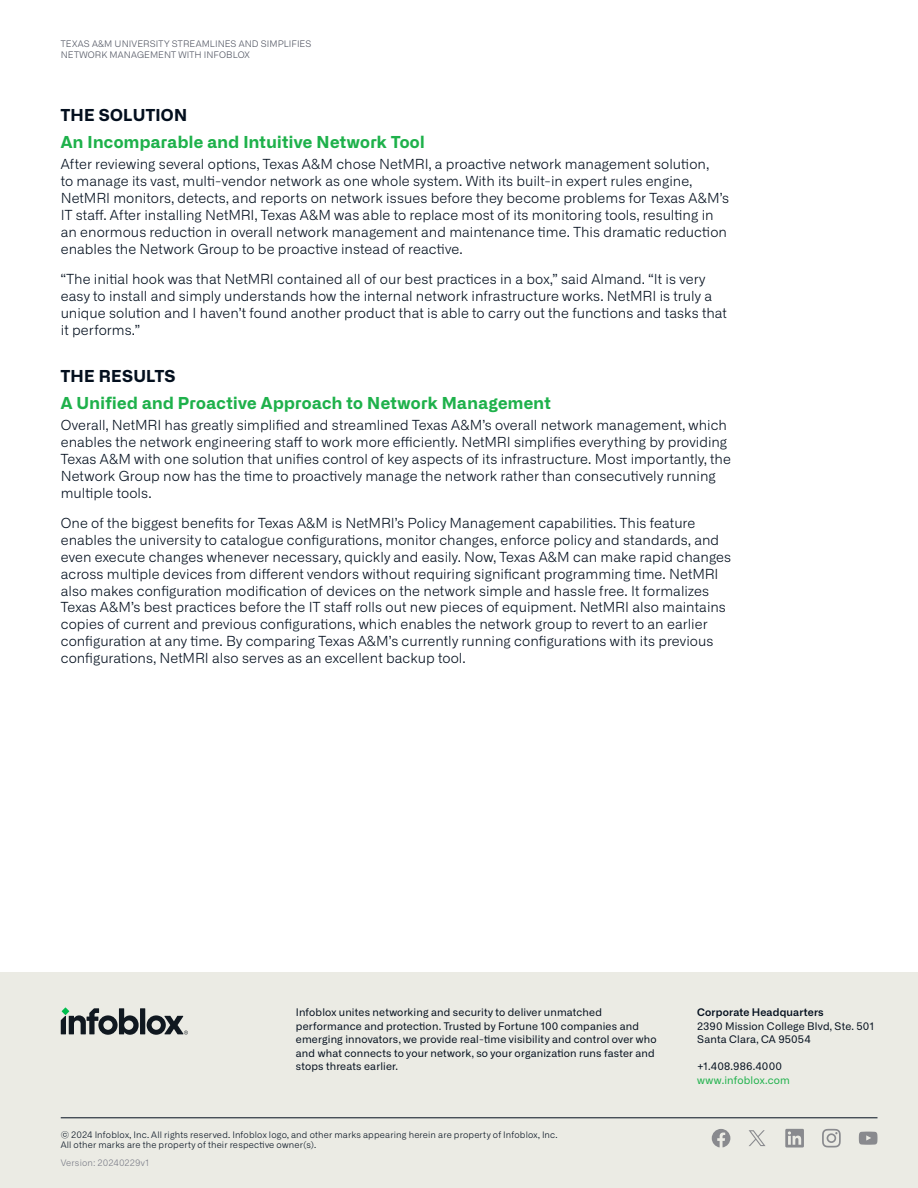
<style>
.page{position:relative;width:918px;height:1188px;background:#fff}
.page>*{position:absolute;margin:0;border:0;box-sizing:border-box;transform-origin:0 0}
.Heading_Level_1{font:700 16.5px "Alliance No.2";letter-spacing:.02em;color:#1eb14b}
.Section{font:700 16.5px "Alliance No.2";letter-spacing:.015em;color:#030f1e}
.Body_text{font:300 13.8px/16.8px "Alliance No.1";letter-spacing:.005em;color:#030f1e}
.t1{font:10.5px/13.5px "Alliance No.1";letter-spacing:.015em;color:#030f1e}
.t2{font:600 10.5px "Alliance No.1";letter-spacing:.015em;color:#030f1e}
.t3{font:10.5px "Alliance No.1";letter-spacing:.015em;color:#1eb14b}
.t4{font:300 9px/9.8px "Alliance No.1";letter-spacing:.02em;color:#030f1e}
.t5{font:300 9px/10.5px "Alliance No.1";letter-spacing:.01em;color:#4d515e}
.t6{font:300 9px "Alliance No.1";letter-spacing:.015em;color:#797b86}
</style>
<div class="page">
<div style="left:0;top:972px;width:918px;height:216px;background:#ebebe4"></div>
<div style="left:140px;top:1008px;width:5px;height:26px;background:#101820"></div>
<svg style="left:147px;top:1015px;width:41px;height:20px"></svg>
<svg style="left:61px;top:1008px;width:78px;height:27px"></svg>
<svg style="left:822px;top:1129px;width:19px;height:18px"></svg>
<svg style="left:859px;top:1132px;width:19px;height:13px"></svg>
<svg style="left:785px;top:1129px;width:19px;height:19px"></svg>
<svg style="left:712px;top:1129px;width:18px;height:18px"></svg>
<hr style="left:61px;top:1118px;width:817px;height:1px;background:#030f1e">
<svg style="left:749px;top:1130px;width:17px;height:16px"></svg>
<p class="t5" style="left:61px;top:39px;width:252px">TEXAS A&amp;M UNIVERSITY STREAMLINES AND SIMPLIFIES<br>NETWORK MANAGEMENT WITH INFOBLOX</p>
<p class="Section" style="left:61px;top:104px;width:128px">THE SOLUTION</p>
<p class="Heading_Level_1" style="left:61px;top:131px;width:365px">An Incomparable and Intuitive Network Tool</p>
<p class="Body_text" style="left:61px;top:156px;width:670px">After reviewing several options, Texas A&amp;M chose NetMRI, a proactive network management solution,<br>to manage its vast, multi-vendor network as one whole system. With its built-in expert rules engine, NetMRI monitors, detects, and reports on network issues before they become problems for Texas A&amp;M’s IT staff. After installing NetMRI, Texas A&amp;M was able to replace most of its monitoring tools, resulting in an enormous reduction in overall network management and maintenance time. This dramatic reduction enables the Network Group to be proactive instead of reactive.</p>
<p class="Body_text" style="left:61px;top:271px;width:668px">“The initial hook was that NetMRI contained all of our best practices in a box,” said Almand. “It is very easy to install and simply understands how the internal network infrastructure works. NetMRI is truly a unique solution and I haven’t found another product that is able to carry out the functions and tasks that it performs.”</p>
<p class="Section" style="left:61px;top:365px;width:116px">THE RESULTS</p>
<p class="Heading_Level_1" style="left:61px;top:392px;width:492px">A Unified and Proactive Approach to Network Management</p>
<p class="Body_text" style="left:61px;top:417px;width:672px">Overall, NetMRI has greatly simplified and streamlined Texas A&amp;M’s overall network management, which enables the network engineering staff to work more efficiently. NetMRI simplifies everything by providing Texas A&amp;M with one solution that unifies control of key aspects of its infrastructure. Most importantly, the Network Group now has the time to proactively manage the network rather than consecutively running multiple tools.</p>
<p class="Body_text" style="left:61px;top:515px;width:672px">One of the biggest benefits for Texas A&amp;M is NetMRI’s Policy Management capabilities. This feature enables the university to catalogue configurations, monitor changes, enforce policy and standards, and even execute changes whenever necessary, quickly and easily. Now, Texas A&amp;M can make rapid changes across multiple devices from different vendors without requiring significant programming time. NetMRI also makes configuration modification of devices on the network simple and hassle free. It formalizes Texas A&amp;M’s best practices before the IT staff rolls out new pieces of equipment. NetMRI also maintains copies of current and previous configurations, which enables the network group to revert to an earlier configuration at any time. By comparing Texas A&amp;M’s currently running configurations with its previous configurations, NetMRI also serves as an excellent backup tool.</p>
<p class="t1" style="left:296px;top:1006px;width:362px">Infoblox unites networking and security to deliver unmatched performance and protection. Trusted by Fortune 100 companies and emerging innovators, we provide real-time visibility and control over who and what connects to your network, so your organization runs faster and stops threats earlier.</p>
<p class="t2" style="left:697px;top:1006px;width:128px">Corporate Headquarters</p>
<p class="t1" style="left:697px;top:1019px;width:179px">2390 Mission College Blvd, Ste. 501<br>Santa Clara, CA 95054</p>
<p class="t1" style="left:697px;top:1059px;width:86px">+1.408.986.4000</p>
<p class="t3" style="left:697px;top:1073px;width:94px">www.infoblox.com</p>
<p class="t4" style="left:61px;top:1130px;width:499px">© 2024 Infoblox, Inc. All rights reserved. Infoblox logo, and other marks appearing herein are property of Infoblox, Inc.<br>All other marks are the property of their respective owner(s).</p>
<p class="t6" style="left:61px;top:1158px;width:90px">Version: 20240229v1</p>
</div>
